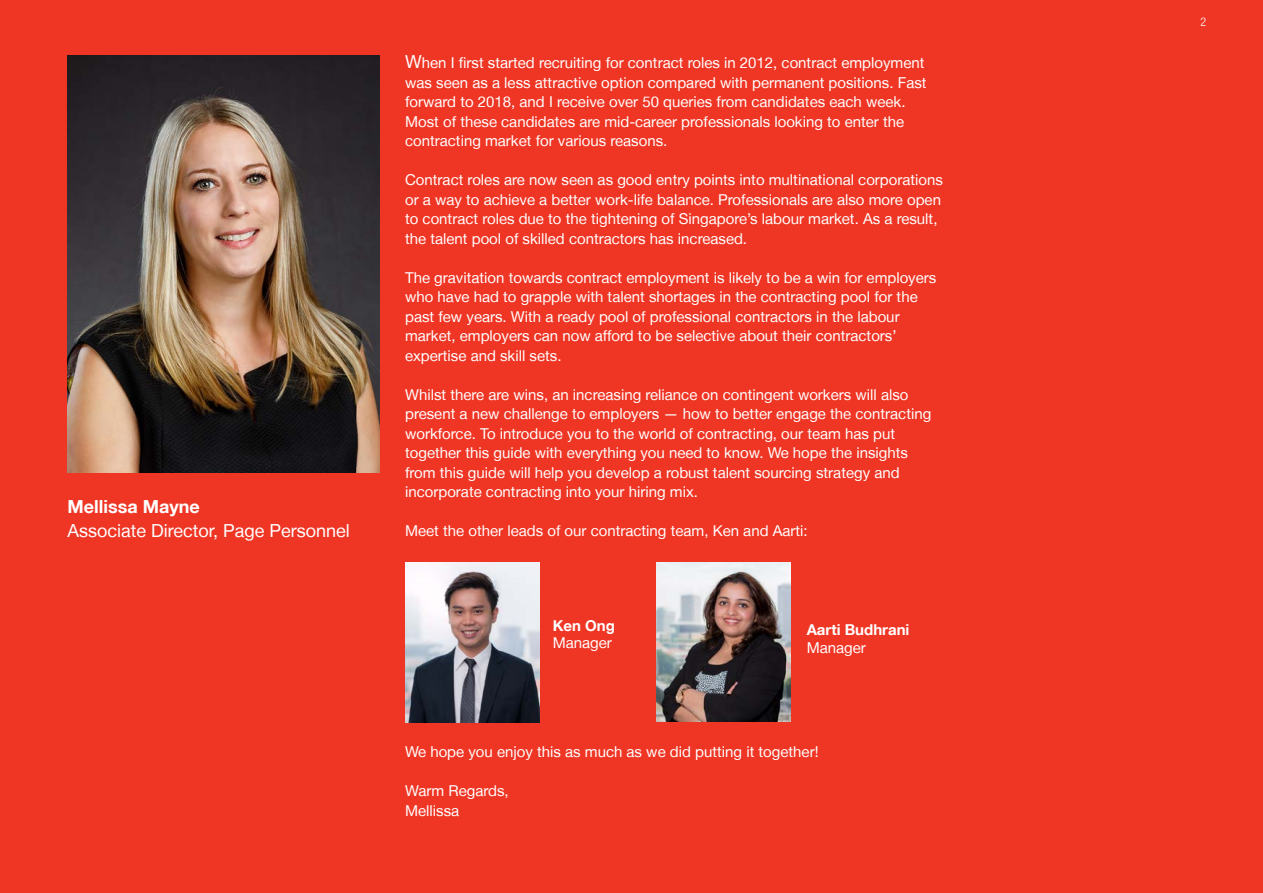
<style>
.page{position:relative;width:1263px;height:893px;background:#ef3524}
.page>*{position:absolute;margin:0;border:0;box-sizing:border-box;transform-origin:0 0}
.t1{font:18px "Helvetica Neue LT";color:#fff}
.t2{font:700 18px "Helvetica Neue LT";color:#fff}
.t3{font:15px/19.5px "Helvetica Neue LT";color:#fff}
.t4{font:700 15px "Helvetica Neue LT";color:#fff}
.t5{font:300 condensed 12px "Helvetica Neue LT";color:#fff}
.s1{font-size:18px}
</style>
<div class="page">
<img style="left:68px;top:56px;width:312px;height:416px">
<img style="left:405px;top:562px;width:134px;height:160px">
<img style="left:657px;top:562px;width:134px;height:160px">
<p class="t2" style="left:68px;top:496px;width:134px">Mellissa Mayne</p>
<p class="t1" style="left:68px;top:520px;width:284px">Associate Director, Page Personnel</p>
<p class="t3" style="left:405px;top:53px;width:523px"><span class="s1">W</span>hen I first started recruiting for contract roles in 2012, contract employment was seen as a less attractive option compared with permanent positions. Fast forward to 2018, and I receive over 50 queries from candidates each week.<br>Most of these candidates are mid-career professionals looking to enter the contracting market for various reasons.</p>
<p class="t3" style="left:405px;top:170px;width:539px">Contract roles are now seen as good entry points into multinational corporations or a way to achieve a better work-life balance. Professionals are also more open to contract roles due to the tightening of Singapore’s labour market. As a result, the talent pool of skilled contractors has increased.</p>
<p class="t3" style="left:405px;top:268px;width:533px">The gravitation towards contract employment is likely to be a win for employers who have had to grapple with talent shortages in the contracting pool for the past few years. With a ready pool of professional contractors in the labour market, employers can now afford to be selective about their contractors’ expertise and skill sets.</p>
<p class="t3" style="left:405px;top:385px;width:528px">Whilst there are wins, an increasing reliance on contingent workers will also present a new challenge to employers — how to better engage the contracting workforce. To introduce you to the world of contracting, our team has put together this guide with everything you need to know. We hope the insights from this guide will help you develop a robust talent sourcing strategy and incorporate contracting into your hiring mix.</p>
<p class="t3" style="left:405px;top:521px;width:404px">Meet the other leads of our contracting team, Ken and Aarti:</p>
<p class="t4" style="left:553px;top:616px;width:64px">Ken Ong</p>
<p class="t3" style="left:553px;top:633px;width:61px">Manager</p>
<p class="t4" style="left:807px;top:621px;width:104px">Aarti Budhrani</p>
<p class="t3" style="left:807px;top:638px;width:61px">Manager</p>
<p class="t3" style="left:405px;top:742px;width:415px">We hope you enjoy this as much as we did putting it together!</p>
<p class="t3" style="left:405px;top:781px;width:105px">Warm Regards,</p>
<p class="t3" style="left:405px;top:800px;width:56px">Mellissa</p>
<p class="t5" style="left:1200px;top:15px;width:7px">2</p>
</div>
